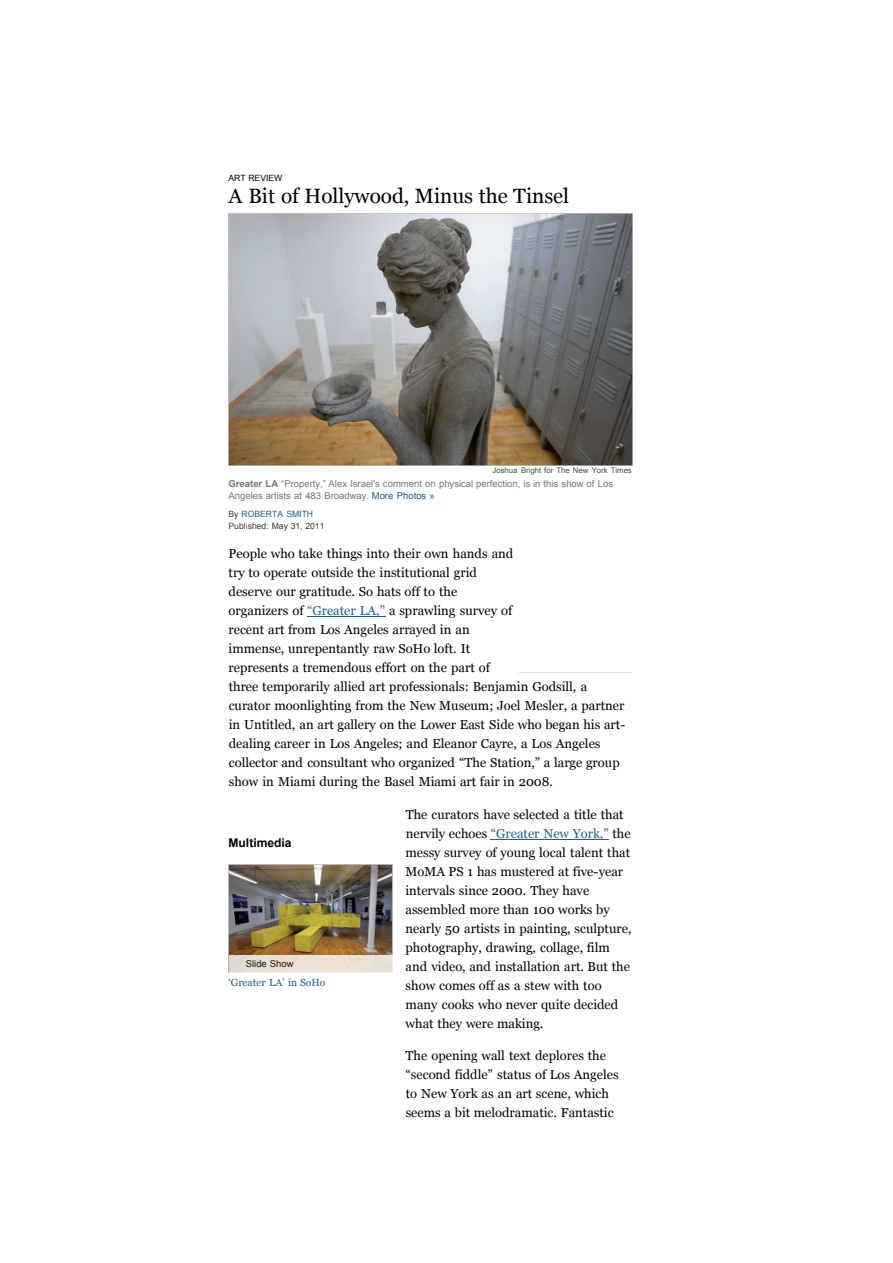
<style>
.page{position:relative;width:893px;height:1263px;background:#fff}
.page>*{position:absolute;margin:0;border:0;box-sizing:border-box;transform-origin:0 0}
.t1{font:20.7px "Georgia";color:#000}
.t2{font:12.9px/19px "Georgia";color:#000}
.t3{font:700 12.15px "Arial";color:#000}
.t4{font:10.35px "Georgia";color:#1f5b91}
.t5{font:9.45px/12.1px "Arial";color:#73767a}
.t6{font:9.45px "Arial";color:#000}
.t7{font:8.7px/12.1px "Arial";color:#36393b}
.t8{font:8.7px "Arial";color:#000}
.t9{font:7.8px "Arial";color:#494b4e}
.s1{font-weight:700}
.s2{color:#1f5b91}
</style>
<div class="page">
<img style="left:229px;top:864px;width:163px;height:92px">
<img style="left:229px;top:214px;width:403px;height:252px">
<hr style="left:307px;top:616px;width:79px;height:1px;background:#1f5b91">
<hr style="left:491px;top:839px;width:118px;height:1px;background:#1f5b91">
<hr style="left:518px;top:672px;width:114px;height:1px;background:#e7e7e9">
<hr style="left:518px;top:535px;width:1px;height:138px;background:#e7e7e9">
<hr style="left:631px;top:535px;width:1px;height:138px;background:#e7e7e9">
<hr style="left:531px;top:671px;width:90px;height:1px;background:#e7e7e9">
<div style="left:229px;top:956px;width:163px;height:17px;background:#ece0d4"></div>
<div style="left:518px;top:511px;width:167px;height:160px;background:#fff"></div>
<p class="t8" style="left:229px;top:175px;width:55px">ART REVIEW</p>
<h1 class="t1" style="left:229px;top:188px;width:342px">A Bit of Hollywood, Minus the Tinsel</h1>
<p class="t9" style="left:493px;top:467px;width:141px">Joshua Bright for The New York Times</p>
<p class="t5" style="left:229px;top:479px;width:386px"><span class="s1">Greater LA</span> “Property,” Alex Israel's comment on physical perfection, is in this show of Los<br>Angeles artists at 483 Broadway. <span class="s2">More Photos »</span></p>
<p class="t7" style="left:229px;top:508px;width:97px">By <span class="s2">ROBERTA SMITH<br></span>Published: May 31, 2011</p>
<p class="t2" style="left:229px;top:545px;width:398px">People who take things into their own hands and<br>try to operate outside the institutional grid<br>deserve our gratitude. So hats off to the<br>organizers of <span class="s2">“Greater LA,”</span> a sprawling survey of<br>recent art from Los Angeles arrayed in an<br>immense, unrepentantly raw SoHo loft. It<br>represents a tremendous effort on the part of<br>three temporarily allied art professionals: Benjamin Godsill, a curator moonlighting from the New Museum; Joel Mesler, a partner in Untitled, an art gallery on the Lower East Side who began his art&shy;dealing career in Los Angeles; and Eleanor Cayre, a Los Angeles collector and consultant who organized “The Station,” a large group show in Miami during the Basel Miami art fair in 2008.</p>
<p class="t2" style="left:405px;top:806px;width:228px">The curators have selected a title that nervily echoes <span class="s2">“Greater New York,”</span> the messy survey of young local talent that MoMA PS 1 has mustered at five-year intervals since 2000. They have assembled more than 100 works by nearly 50 artists in painting, sculpture, photography, drawing, collage, film and video, and installation art. But the show comes off as a stew with too many cooks who never quite decided what they were making.</p>
<p class="t2" style="left:406px;top:1047px;width:214px">The opening wall text deplores the “second fiddle” status of Los Angeles to New York as an art scene, which seems a bit melodramatic. Fantastic</p>
<p class="t3" style="left:229px;top:838px;width:65px">Multimedia</p>
<p class="t6" style="left:246px;top:960px;width:49px">Slide Show</p>
<p class="t4" style="left:229px;top:978px;width:99px">‘Greater LA’ in SoHo</p>
</div>
